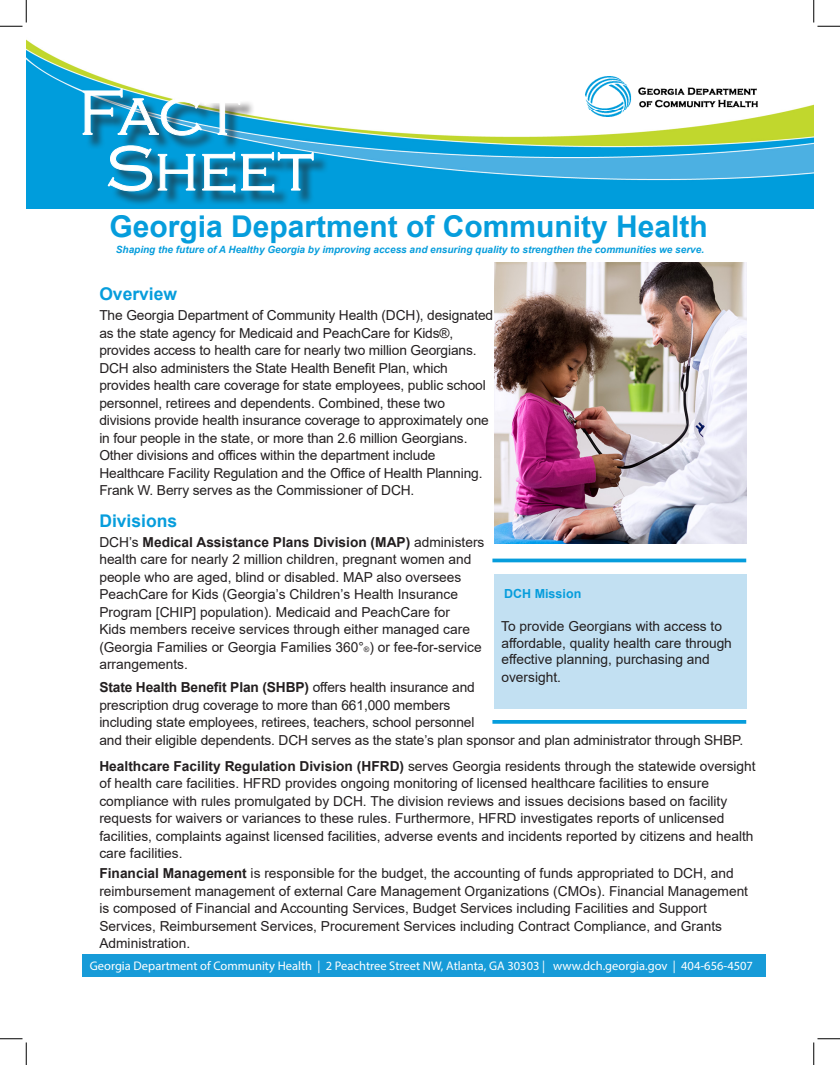
<style>
.page{position:relative;width:840px;height:1065px;background:#fff}
.page>*{position:absolute;margin:0;border:0;box-sizing:border-box;transform-origin:0 0}
.text{font:300 65.25px "Copperplate Gothic";color:#fff}
.t1{font:700 30px "Arial";color:#069ddc}
.Subhead{font:700 17.5px "Arial";color:#069ddc}
.text-2{font:13.75px/17.5px "Arial";color:#231f20}
.Subhead-2{font:13.75px/17.5px "Arial";color:#231f20}
.t2{font:12.5px "Myriad Pro";color:#fff}
.t3{font:700 12.5px "Arial";color:#069ddc}
.text-3{font:italic 700 10px "Arial";color:#069ddc}
.s1{font-weight:700}
.s2{font-size:7.5px}
</style>
<div class="page">
<div style="left:82px;top:955px;width:684px;height:22px;background:#179bd8"></div>
<hr style="left:492px;top:559px;width:254px;height:3px;background:#069ddc">
<svg style="left:492px;top:720px;width:254px;height:4px"></svg>
<img style="left:495px;top:262px;width:251px;height:282px">
<img style="left:26px;top:39px;width:788px;height:169px">
<div style="left:85px;top:91px;width:170px;height:60px;background:#231f20;opacity:.75"></div>
<img style="left:83px;top:89px;width:157px;height:47px">
<div style="left:111px;top:147px;width:218px;height:60px;background:#231f20;opacity:.75"></div>
<svg style="left:108px;top:145px;width:44px;height:46px;background:#289ac8"></svg>
<svg style="left:158px;top:154px;width:37px;height:36px"></svg>
<svg style="left:202px;top:152px;width:33px;height:41px"></svg>
<svg style="left:241px;top:152px;width:73px;height:41px;background:#2697c5"></svg>
<img style="left:586px;top:77px;width:172px;height:39px">
<div style="left:494px;top:574px;width:252px;height:135px;background:#c2e0f2"></div>
<svg style="left:0;top:0;width:27px;height:27px"></svg>
<svg style="left:0;top:1039px;width:27px;height:26px"></svg>
<svg style="left:814px;top:0;width:26px;height:27px"></svg>
<svg style="left:814px;top:1039px;width:26px;height:26px"></svg>
<p class="text" style="left:78px;top:78px;width:164px">Fact</p>
<p class="text" style="left:106px;top:133px;width:210px">Sheet</p>
<p class="t1" style="left:110px;top:205px;width:600px">Georgia Department of Community Health</p>
<p class="text-3" style="left:116px;top:243px;width:590px">Shaping the future of A Healthy Georgia by improving access and ensuring quality to strengthen the communities we serve.</p>
<p class="Subhead" style="left:99px;top:281px;width:79px">Overview</p>
<p class="text-2" style="left:99px;top:306px;width:395px">The Georgia Department of Community Health (DCH), designated as the state agency for Medicaid and PeachCare for Kids®, provides access to health care for nearly two million Georgians.<br>DCH also administers the State Health Benefit Plan, which provides health care coverage for state employees, public school personnel, retirees and dependents. Combined, these two divisions provide health insurance coverage to approximately one in four people in the state, or more than 2.6 million Georgians.<br>Other divisions and offices within the department include Healthcare Facility Regulation and the Office of Health Planning.<br>Frank W. Berry serves as the Commissioner of DCH.</p>
<p class="Subhead" style="left:99px;top:508px;width:79px">Divisions</p>
<p class="text-2" style="left:99px;top:533px;width:387px">DCH’s <span class="s1">Medical Assistance Plans Division (MAP)</span> administers health care for nearly 2 million children, pregnant women and people who are aged, blind or disabled. MAP also oversees PeachCare for Kids (Georgia’s Children’s Health Insurance Program [CHIP] population). Medicaid and PeachCare for<br>Kids members receive services through either managed care (Georgia Families or Georgia Families 360°<span class="s2">®</span>) or fee-for-service arrangements.</p>
<p class="text-2" style="left:99px;top:679px;width:645px"><span class="s1">State Health Benefit Plan (SHBP)</span> offers health insurance and<br>prescription drug coverage to more than 661,000 members<br>including state employees, retirees, teachers, school personnel<br>and their eligible dependents. DCH serves as the state’s plan sponsor and plan administrator through SHBP.</p>
<p class="Subhead-2" style="left:99px;top:757px;width:658px"><span class="s1">Healthcare Facility Regulation Division (HFRD)</span> serves Georgia residents through the statewide oversight of health care facilities. HFRD provides ongoing monitoring of licensed healthcare facilities to ensure compliance with rules promulgated by DCH. The division reviews and issues decisions based on facility requests for waivers or variances to these rules. Furthermore, HFRD investigates reports of unlicensed facilities, complaints against licensed facilities, adverse events and incidents reported by citizens and health care facilities.</p>
<p class="text-2" style="left:99px;top:865px;width:650px"><span class="s1">Financial Management</span> is responsible for the budget, the accounting of funds appropriated to DCH, and reimbursement management of external Care Management Organizations (CMOs). Financial Management is composed of Financial and Accounting Services, Budget Services including Facilities and Support Services, Reimbursement Services, Procurement Services including Contract Compliance, and Grants Administration.</p>
<p class="t3" style="left:504px;top:585px;width:79px">DCH Mission</p>
<p class="text-2" style="left:501px;top:618px;width:232px;line-height:16.5px">To provide Georgians with access to affordable, quality health care through effective planning, purchasing and</p>
<p class="text-2" style="left:501px;top:669px;width:61px">oversight.</p>
<p class="t2" style="left:90px;top:959px;width:665px">Georgia Department of Community Health | 2 Peachtree Street NW, Atlanta, GA 30303 | www.dch.georgia.gov | 404-656-4507</p>
</div>
